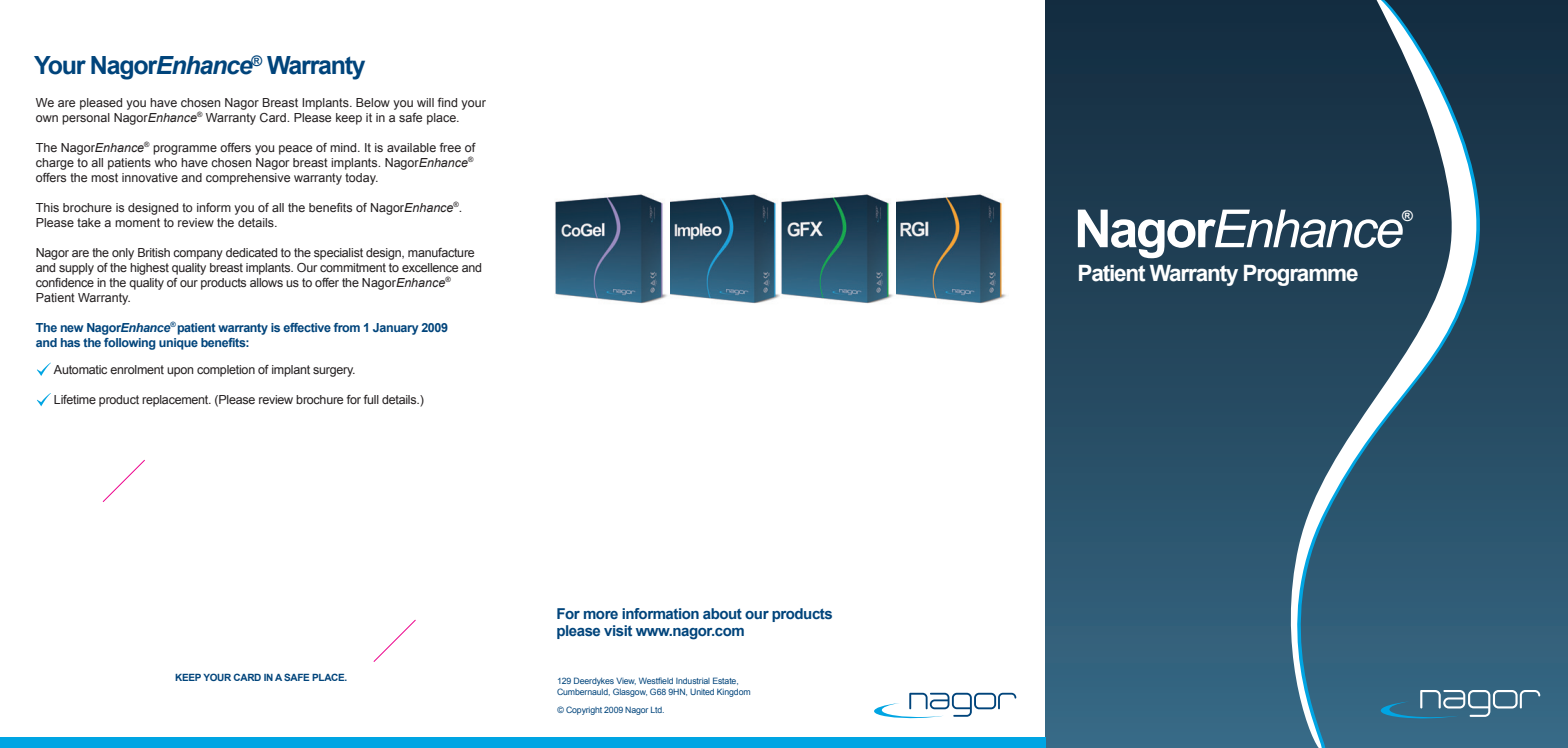
<style>
.page{position:relative;width:1568px;height:748px;background:#fff}
.page>*{position:absolute;margin:0;border:0;box-sizing:border-box;transform-origin:0 0}
.t1{font:italic 52.5px "Arial";letter-spacing:-.05em;color:#fff}
.t2{font:700 25px "Arial";letter-spacing:-.05em;color:#00447b}
.t3{font:700 22.5px "Arial";letter-spacing:-.05em;color:#fff}
.t4{font:700 15px/17.5px "Arial";letter-spacing:-.03em;color:#00447b}
.t5{font:italic 700 14.62px "Arial";color:#fff}
.t6{font:12.5px/15px "Arial";color:#231f20}
.t7{font:12.5px/15px "Arial";letter-spacing:-.02em;color:#231f20}
.t8{font:700 12.5px/15px "Arial";letter-spacing:-.03em;color:#00447b}
.t9{font:700 10px "Arial";letter-spacing:-.03em;color:#00447b}
.t10{font:8.75px/11.2px "Arial";letter-spacing:-.015em;color:#00447b}
.s1{font-style:italic}
.s2{font-weight:700;font-style:normal}
</style>
<div class="page">
<div style="left:1045px;top:0;width:523px;height:748px;background:linear-gradient(to bottom,#132a3c,#376985)"></div>
<div style="left:0;top:737px;width:1045px;height:11px;background:#00a5e3"></div>
<svg style="left:874px;top:692px;width:142px;height:26px"></svg>
<svg style="left:37px;top:393px;width:14px;height:13px"></svg>
<svg style="left:37px;top:363px;width:14px;height:13px"></svg>
<img style="left:670px;top:194px;width:110px;height:110px">
<img style="left:555px;top:194px;width:113px;height:110px">
<img style="left:896px;top:194px;width:111px;height:110px">
<img style="left:781px;top:194px;width:113px;height:110px">
<svg style="left:1495px;top:690px;width:45px;height:29px"></svg>
<svg style="left:1267px;top:0;width:225px;height:748px;background:#365a70"></svg>
<svg style="left:102px;top:459px;width:43px;height:43px"></svg>
<svg style="left:373px;top:619px;width:43px;height:43px"></svg>
<h2 class="t2" style="left:34px;top:49px;width:333px">Your Nagor<span class="s1">Enhance</span><sup>®</sup> Warranty</h2>
<p class="t6" style="left:36px;top:95px;width:451px">We are pleased you have chosen Nagor Breast Implants. Below you will find your own personal Nagor<span class="s1">Enhance</span><sup>®</sup> Warranty Card. Please keep it in a safe place.</p>
<p class="t6" style="left:36px;top:140px;width:441px">The Nagor<span class="s1">Enhance</span><sup>®</sup> programme offers you peace of mind. It is available free of charge to all patients who have chosen Nagor breast implants. Nagor<span class="s1">Enhance</span><sup>® </sup>offers the most innovative and comprehensive warranty today.</p>
<p class="t6" style="left:36px;top:200px;width:428px">This brochure is designed to inform you of all the benefits of Nagor<span class="s1">Enhance</span><sup>®</sup>.<br>Please take a moment to review the details.</p>
<p class="t7" style="left:36px;top:245px;width:448px">Nagor are the only British company dedicated to the specialist design, manufacture and supply of the highest quality breast implants. Our commitment to excellence and confidence in the quality of our products allows us to offer the Nagor<span class="s1">Enhance</span><sup>® </sup>Patient Warranty.</p>
<p class="t8" style="left:36px;top:320px;width:414px">The new Nagor<span class="s1">Enhance</span><sup>®</sup> patient warranty is effective from 1 January 2009 and has the following unique benefits:</p>
<p class="t7" style="left:54px;top:362px;width:303px">Automatic enrolment upon completion of implant surgery.</p>
<p class="t7" style="left:54px;top:392px;width:371px">Lifetime product replacement. (Please review brochure for full details.)</p>
<p class="t9" style="left:175px;top:671px;width:174px">KEEP YOUR CARD IN A SAFE PLACE.</p>
<p class="t4" style="left:556px;top:605px;width:278px">For more information about our products please visit www.nagor.com</p>
<p class="t10" style="left:557px;top:675px;width:195px">129 Deerdykes View, Westfield Industrial Estate,<br>Cumbernauld, Glasgow, G68 9HN, United Kingdom</p>
<p class="t10" style="left:558px;top:704px;width:108px">© Copyright 2009 Nagor Ltd.</p>
<h1 class="t1" style="left:1074px;top:195px;width:332px"><span class="s2">Nagor</span>Enhance</h1>
<p class="t5" style="left:1401px;top:207px;width:12px">®</p>
<h3 class="t3" style="left:1077px;top:258px;width:283px">Patient Warranty Programme</h3>
</div>
